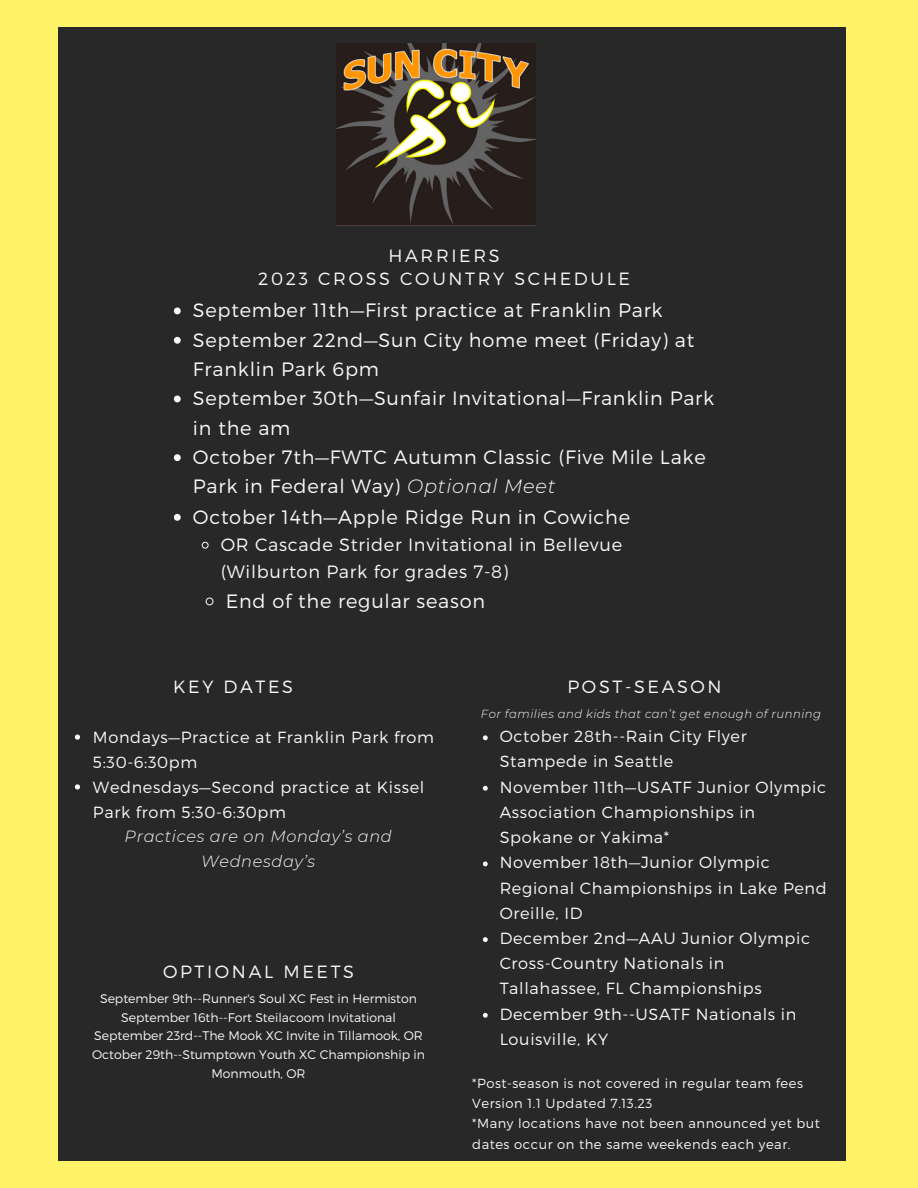
<style>
.page{position:relative;width:918px;height:1188px;background:#fff36a}
.page>*{position:absolute;margin:0;border:0;box-sizing:border-box;transform-origin:0 0}
.t1{font:300 19.35px/29.4px "Montserrat";letter-spacing:.04em;color:#f9f9f9}
.t2{font:300 17.85px/27.5px "Montserrat";letter-spacing:.04em;color:#f9f9f9}
.t3{font:300 17.7px "Montserrat";letter-spacing:.15em;color:#f9f9f9}
.t4{font:300 16.2px/25.2px "Montserrat";letter-spacing:.04em;color:#f9f9f9}
.t5{font:italic 300 16.2px/24.9px "Montserrat";letter-spacing:.04em;color:#f9f9f9;text-align:center}
.t6{font:300 13.2px/20.4px "Montserrat";letter-spacing:.04em;color:#f9f9f9}
.t7{font:300 12.45px/18.8px "Montserrat";color:#f9f9f9;text-align:center}
.t8{font:italic 300 11.7px "Montserrat";letter-spacing:.04em;color:#f9f9f9}
.s1{font-style:italic}
</style>
<div class="page">
<div style="left:58px;top:27px;width:788px;height:1134px;background:#282828"></div>
<img style="left:337px;top:43px;width:199px;height:182px">
<svg style="left:174px;top:308px;width:7px;height:6px"></svg>
<svg style="left:174px;top:337px;width:7px;height:7px"></svg>
<svg style="left:174px;top:396px;width:7px;height:6px"></svg>
<svg style="left:174px;top:454px;width:7px;height:7px"></svg>
<svg style="left:174px;top:514px;width:7px;height:7px"></svg>
<svg style="left:201px;top:541px;width:8px;height:8px"></svg>
<svg style="left:205px;top:597px;width:9px;height:9px"></svg>
<svg style="left:75px;top:735px;width:5px;height:5px"></svg>
<svg style="left:75px;top:784px;width:5px;height:6px"></svg>
<svg style="left:483px;top:735px;width:5px;height:5px"></svg>
<svg style="left:483px;top:786px;width:5px;height:5px"></svg>
<svg style="left:483px;top:862px;width:5px;height:4px"></svg>
<svg style="left:483px;top:937px;width:5px;height:5px"></svg>
<svg style="left:483px;top:1013px;width:5px;height:5px"></svg>
<p class="t3" style="left:389px;top:244px;width:113px">HARRIERS</p>
<p class="t3" style="left:258px;top:267px;width:373px">2023 CROSS COUNTRY SCHEDULE</p>
<p class="t1" style="left:193px;top:295px;width:471px">September 11th—First practice at Franklin Park</p>
<p class="t1" style="left:193px;top:324px;width:503px">September 22nd—Sun City home meet (Friday) at<br>Franklin Park 6pm</p>
<p class="t1" style="left:193px;top:383px;width:523px">September 30th—Sunfair Invitational—Franklin Park in the am</p>
<p class="t1" style="left:193px;top:441px;width:514px">October 7th—FWTC Autumn Classic (Five Mile Lake<br>Park in Federal Way) <span class="s1">Optional Meet</span></p>
<p class="t1" style="left:193px;top:501px;width:439px">October 14th—Apple Ridge Run in Cowiche</p>
<p class="t2" style="left:221px;top:530px;width:403px">OR Cascade Strider Invitational in Bellevue (Wilburton Park for grades 7-8)</p>
<p class="t1" style="left:226px;top:585px;width:261px">End of the regular season</p>
<p class="t3" style="left:173px;top:676px;width:121px">KEY DATES</p>
<p class="t3" style="left:567px;top:676px;width:156px">POST-SEASON</p>
<p class="t4" style="left:93px;top:724px;width:343px">Mondays—Practice at Franklin Park from<br>5:30-6:30pm</p>
<p class="t4" style="left:93px;top:774px;width:333px">Wednesdays—Second practice at Kissel<br>Park from 5:30-6:30pm</p>
<p class="t5" style="left:125px;top:824px;width:269px">Practices are on Monday’s and<br>Wednesday’s</p>
<p class="t8" style="left:481px;top:707px;width:342px">For families and kids that can’t get enough of running</p>
<p class="t4" style="left:500px;top:723px;width:249px">October 28th--Rain City Flyer<br>Stampede in Seattle</p>
<p class="t4" style="left:500px;top:773px;width:328px">November 11th—USATF Junior Olympic<br>Association Championships in<br>Spokane or Yakima*</p>
<p class="t4" style="left:500px;top:849px;width:329px">November 18th—Junior Olympic<br>Regional Championships in Lake Pend<br>Oreille, ID</p>
<p class="t4" style="left:500px;top:925px;width:312px">December 2nd—AAU Junior Olympic<br>Cross-Country Nationals in<br>Tallahassee, FL Championships</p>
<p class="t4" style="left:500px;top:1000px;width:298px">December 9th--USATF Nationals in<br>Louisville, KY</p>
<p class="t3" style="left:163px;top:960px;width:192px">OPTIONAL MEETS</p>
<p class="t7" style="left:100px;top:989px;width:318px">September 9th--Runner's Soul XC Fest in Hermiston</p>
<p class="t7" style="left:121px;top:1007px;width:276px">September 16th--Fort Steilacoom Invitational</p>
<p class="t7" style="left:94px;top:1026px;width:330px">September 23rd--The Mook XC Invite in Tillamook, OR</p>
<p class="t7" style="left:92px;top:1045px;width:334px">October 29th--Stumptown Youth XC Championship in<br>Monmouth, OR</p>
<p class="t6" style="left:472px;top:1072px;width:332px">*Post-season is not covered in regular team fees</p>
<p class="t6" style="left:472px;top:1092px;width:182px">Version 1.1 Updated 7.13.23</p>
<p class="t6" style="left:472px;top:1113px;width:349px">*Many locations have not been announced yet but dates occur on the same weekends each year.</p>
</div>
